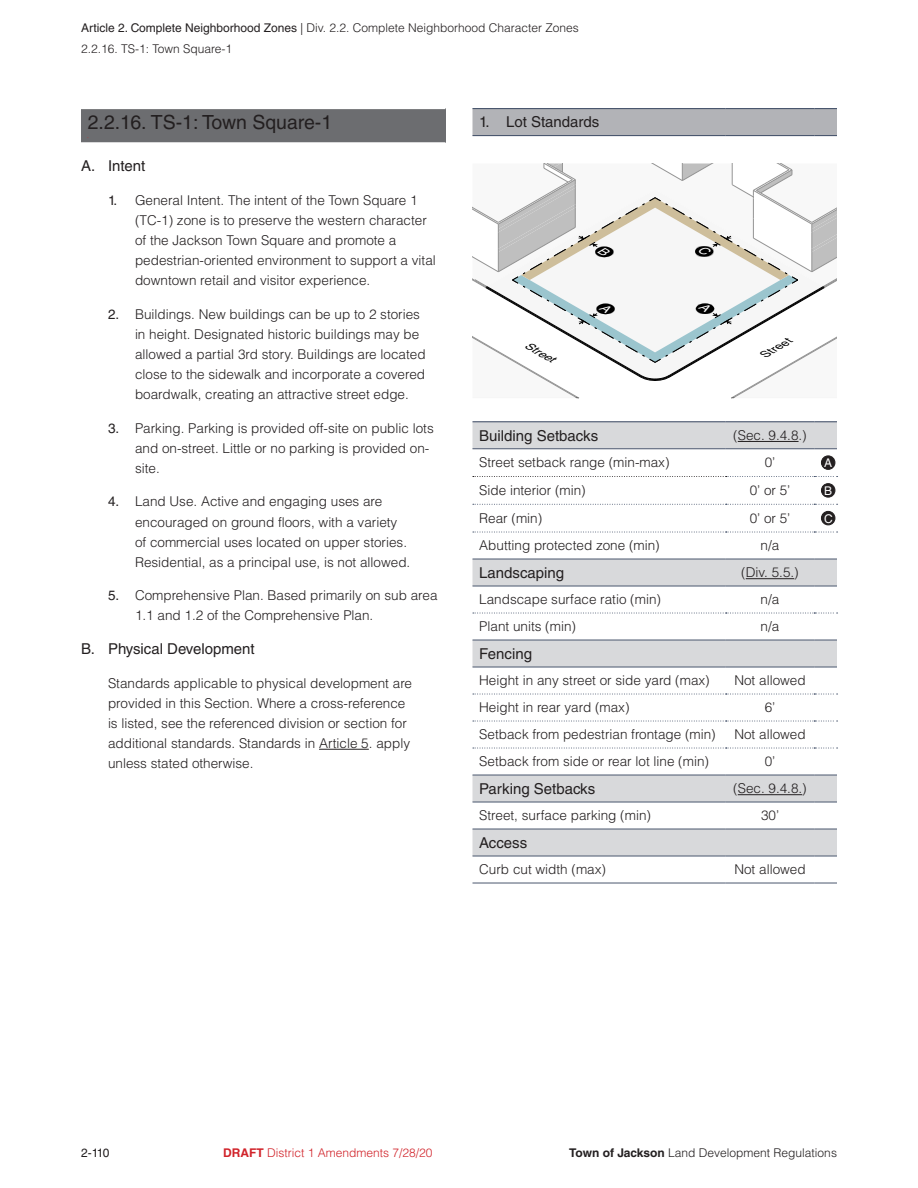
<style>
.page{position:relative;width:918px;height:1188px;background:#fff}
.page>*{position:absolute;margin:0;border:0;box-sizing:border-box;transform-origin:0 0}
.t1{font:19.5px "Helvetica LT Std";color:#231f20}
.t2{font:15px "Helvetica LT Std";color:#231f20}
.t3{font:300 13.5px/20.1px "Helvetica LT Std";color:#231f20}
.t4{font:300 12px/20.2px "Helvetica LT Std";color:#231f20}
.t5{font:300 12px "Helvetica LT Std";color:#d1232a}
.t6{font:12px "Helvetica LT Std";color:#231f20}
.t7{font:12px "Helvetica LT Std";color:#fff}
.t8{font:italic 10.35px "Helvetica";color:#000;scale:1.15 1}
.s1{font-weight:400}
.s2{font-weight:700}
</style>
<div class="page">
<hr style="left:319px;top:749px;width:50px;height:1px;background:#231f20">
<div style="left:81px;top:109px;width:365px;height:34px;background:#6c6d70"></div>
<hr style="left:81px;top:142px;width:365px;height:1px;background:#fff">
<svg style="left:472px;top:108px;width:365px;height:28px;background:#aaacb1"></svg>
<svg style="left:472px;top:422px;width:365px;height:434px"></svg>
<svg style="left:473px;top:532px;width:365px;height:1px"></svg>
<svg style="left:473px;top:504px;width:365px;height:1px"></svg>
<hr style="left:726px;top:559px;width:88px;height:1px;background:#4a576e">
<svg style="left:814px;top:559px;width:23px;height:1px"></svg>
<hr style="left:726px;top:586px;width:88px;height:1px;background:#4a576e">
<svg style="left:814px;top:586px;width:23px;height:1px"></svg>
<hr style="left:472px;top:559px;width:254px;height:1px;background:#4a576e">
<hr style="left:472px;top:586px;width:254px;height:1px;background:#4a576e">
<hr style="left:472px;top:421px;width:254px;height:1px;background:#4a576e">
<hr style="left:726px;top:421px;width:88px;height:1px;background:#4a576e">
<svg style="left:814px;top:421px;width:23px;height:1px"></svg>
<hr style="left:472px;top:449px;width:254px;height:1px;background:#4a576e">
<hr style="left:726px;top:449px;width:88px;height:1px;background:#4a576e">
<svg style="left:814px;top:449px;width:23px;height:1px"></svg>
<svg style="left:473px;top:476px;width:365px;height:1px"></svg>
<svg style="left:473px;top:613px;width:365px;height:1px"></svg>
<hr style="left:472px;top:640px;width:254px;height:1px;background:#4a576e">
<hr style="left:726px;top:640px;width:88px;height:1px;background:#4a576e">
<svg style="left:814px;top:640px;width:23px;height:1px"></svg>
<svg style="left:472px;top:667px;width:366px;height:109px"></svg>
<hr style="left:472px;top:829px;width:254px;height:1px;background:#4a576e">
<hr style="left:726px;top:829px;width:88px;height:1px;background:#4a576e">
<svg style="left:814px;top:829px;width:23px;height:1px"></svg>
<hr style="left:472px;top:802px;width:254px;height:1px;background:#4a576e">
<hr style="left:726px;top:802px;width:88px;height:1px;background:#4a576e">
<svg style="left:814px;top:802px;width:23px;height:1px"></svg>
<hr style="left:472px;top:856px;width:254px;height:1px;background:#4a576e">
<hr style="left:726px;top:856px;width:88px;height:1px;background:#4a576e">
<svg style="left:814px;top:856px;width:23px;height:1px"></svg>
<hr style="left:472px;top:883px;width:254px;height:1px;background:#4a576e">
<hr style="left:726px;top:883px;width:88px;height:1px;background:#4a576e">
<svg style="left:814px;top:883px;width:23px;height:1px"></svg>
<hr style="left:738px;top:441px;width:61px;height:1px;background:#231f20">
<div style="left:821px;top:456px;width:14px;height:13px;background:#231f20;border-radius:50%"></div>
<div style="left:821px;top:456px;width:14px;height:14px;border:1px solid #231f20;border-radius:50%"></div>
<div style="left:821px;top:484px;width:14px;height:13px;background:#231f20;border-radius:50%"></div>
<div style="left:821px;top:483px;width:14px;height:15px;border:1px solid #231f20;border-radius:50%"></div>
<div style="left:821px;top:511px;width:14px;height:14px;background:#231f20;border-radius:50%"></div>
<div style="left:821px;top:511px;width:14px;height:14px;border:1px solid #231f20;border-radius:50%"></div>
<hr style="left:746px;top:578px;width:48px;height:1px;background:#231f20">
<hr style="left:738px;top:794px;width:64px;height:1px;background:#231f20">
<svg style="left:472px;top:164px;width:365px;height:234px"></svg>
<p class="t4" style="left:81px;top:18px;width:499px"><span class="s1">Article 2. Complete Neighborhood Zones</span> | Div. 2.2. Complete Neighborhood Character Zones<br>2.2.16. TS-1: Town Square-1</p>
<h1 class="t1" style="left:88px;top:111px;width:246px">2.2.16. TS-1: Town Square-1</h1>
<p class="t2" style="left:81px;top:157px;width:66px">A. Intent</p>
<p class="t3" style="left:135px;top:190px;width:302px;text-indent:-27px"><span class="s1">1.</span> General Intent. The intent of the Town Square 1 (TC-1) zone is to preserve the western character of the Jackson Town Square and promote a pedestrian-oriented environment to support a vital downtown retail and visitor experience.</p>
<p class="t3" style="left:135px;top:304px;width:292px;text-indent:-27px"><span class="s1">2.</span> Buildings. New buildings can be up to 2 stories in height. Designated historic buildings may be allowed a partial 3rd story. Buildings are located close to the sidewalk and incorporate a covered boardwalk, creating an attractive street edge.</p>
<p class="t3" style="left:135px;top:418px;width:300px;text-indent:-27px"><span class="s1">3.</span> Parking. Parking is provided off-site on public lots and on-street. Little or no parking is provided on&shy;site.</p>
<p class="t3" style="left:135px;top:491px;width:277px;text-indent:-27px"><span class="s1">4.</span> Land Use. Active and engaging uses are encouraged on ground floors, with a variety of commercial uses located on upper stories.<br>Residential, as a principal use, is not allowed.</p>
<p class="t3" style="left:135px;top:585px;width:304px;text-indent:-27px"><span class="s1">5.</span> Comprehensive Plan. Based primarily on sub area<br>1.1 and 1.2 of the Comprehensive Plan.</p>
<p class="t2" style="left:81px;top:640px;width:175px">B. Physical Development</p>
<p class="t3" style="left:108px;top:673px;width:306px">Standards applicable to physical development are provided in this Section. Where a cross-reference is listed, see the referenced division or section for additional standards. Standards in Article 5. apply unless stated otherwise.</p>
<p class="t2" style="left:479px;top:113px;width:121px">1. Lot Standards</p>
<p class="t8" style="left:530px;top:337px;width:29px;rotate:30deg">Street</p>
<p class="t8" style="left:760px;top:348px;width:29px;rotate:-30deg">Street</p>
<p class="t2" style="left:479px;top:427px;width:120px">Building Setbacks</p>
<p class="t3" style="left:733px;top:425px;width:75px">(Sec. 9.4.8.)</p>
<p class="t3" style="left:479px;top:453px;width:192px">Street setback range (min-max)</p>
<p class="t3" style="left:765px;top:453px;width:12px">0’</p>
<p class="t7" style="left:824px;top:456px;width:10px">A</p>
<p class="t3" style="left:479px;top:480px;width:108px">Side interior (min)</p>
<p class="t3" style="left:750px;top:480px;width:42px">0’ or 5’</p>
<p class="t7" style="left:824px;top:483px;width:10px">B</p>
<p class="t3" style="left:479px;top:508px;width:65px">Rear (min)</p>
<p class="t3" style="left:750px;top:508px;width:42px">0’ or 5’</p>
<p class="t7" style="left:824px;top:511px;width:10px">C</p>
<p class="t3" style="left:479px;top:535px;width:182px">Abutting protected zone (min)</p>
<p class="t3" style="left:761px;top:535px;width:20px">n/a</p>
<p class="t2" style="left:479px;top:564px;width:87px">Landscaping</p>
<p class="t3" style="left:741px;top:562px;width:59px">(Div. 5.5.)</p>
<p class="t3" style="left:479px;top:589px;width:183px">Landscape surface ratio (min)</p>
<p class="t3" style="left:761px;top:589px;width:20px">n/a</p>
<p class="t3" style="left:479px;top:616px;width:98px">Plant units (min)</p>
<p class="t3" style="left:761px;top:616px;width:20px">n/a</p>
<p class="t2" style="left:479px;top:645px;width:54px">Fencing</p>
<p class="t3" style="left:479px;top:670px;width:232px">Height in any street or side yard (max)</p>
<p class="t3" style="left:734px;top:670px;width:73px">Not allowed</p>
<p class="t3" style="left:479px;top:697px;width:152px">Height in rear yard (max)</p>
<p class="t3" style="left:765px;top:697px;width:12px">6’</p>
<p class="t3" style="left:479px;top:724px;width:238px">Setback from pedestrian frontage (min)</p>
<p class="t3" style="left:734px;top:724px;width:73px">Not allowed</p>
<p class="t3" style="left:479px;top:751px;width:231px">Setback from side or rear lot line (min)</p>
<p class="t3" style="left:765px;top:751px;width:12px">0’</p>
<p class="t2" style="left:479px;top:780px;width:118px">Parking Setbacks</p>
<p class="t3" style="left:733px;top:778px;width:75px">(Sec. 9.4.8.)</p>
<p class="t3" style="left:479px;top:805px;width:173px">Street, surface parking (min)</p>
<p class="t3" style="left:761px;top:805px;width:20px">30’</p>
<p class="t2" style="left:479px;top:834px;width:50px">Access</p>
<p class="t3" style="left:479px;top:859px;width:128px">Curb cut width (max)</p>
<p class="t3" style="left:734px;top:859px;width:73px">Not allowed</p>
<p class="t6" style="left:81px;top:1146px;width:30px">2-110</p>
<p class="t5" style="left:223px;top:1146px;width:211px"><span class="s2">DRAFT</span> District 1 Amendments 7/28/20</p>
<p class="t4" style="left:569px;top:1143px;width:269px"><span class="s2">Town of Jackson</span> Land Development Regulations</p>
</div>
